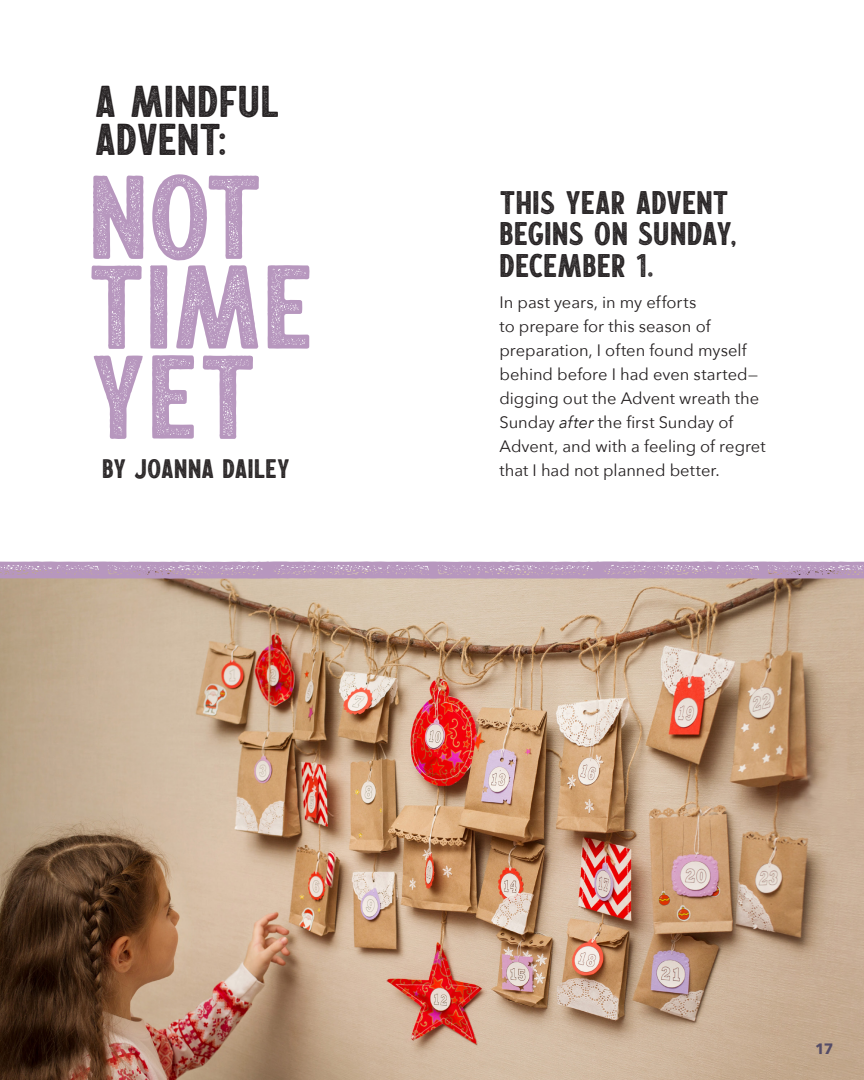
<style>
.page{position:relative;width:864px;height:1080px;background:#fff}
.page>*{position:absolute;margin:0;border:0;box-sizing:border-box;transform-origin:0 0}
.advent_article_heade{font:120px/90px "Calderock Stamp";color:#b797be}
.body{font:45px/37.5px "Calderock Stamp";letter-spacing:-.005em;color:#231f20}
.body-2{font:33px/31.5px "Calderock Stamp";color:#231f20}
.body-3{font:27px "Calderock Stamp";letter-spacing:-.005em;color:#231f20}
.body-4{font:16.5px/24px "Avenir Next";color:#231f20}
.t1{font:700 15px "Avenir Next";color:#544c67}
.s1{font-style:italic}
</style>
<div class="page">
<img style="left:0;top:579px;width:864px;height:501px">
<svg style="left:0;top:561px;width:864px;height:18px;background:#bc9fc0"></svg>
<p class="body" style="left:94px;top:79px;width:187px">A MINDFUL<br>ADVENT:</p>
<p class="advent_article_heade" style="left:87px;top:163px;width:228px">NOT<br>TIME<br>YET</p>
<p class="body-3" style="left:102px;top:449px;width:190px">BY JOANNA DAILEY</p>
<p class="body-2" style="left:500px;top:184px;width:239px">THIS YEAR ADVENT<br>BEGINS ON SUNDAY,<br>DECEMBER 1.</p>
<p class="body-4" style="left:500px;top:289px;width:268px">In past years, in my efforts<br>to prepare for this season of preparation, I often found myself behind before I had even started— digging out the Advent wreath the<br>Sunday <span class="s1">after</span> the first Sunday of<br>Advent, and with a feeling of regret that I had not planned better.</p>
<p class="t1" style="left:815px;top:1035px;width:20px">17</p>
</div>
